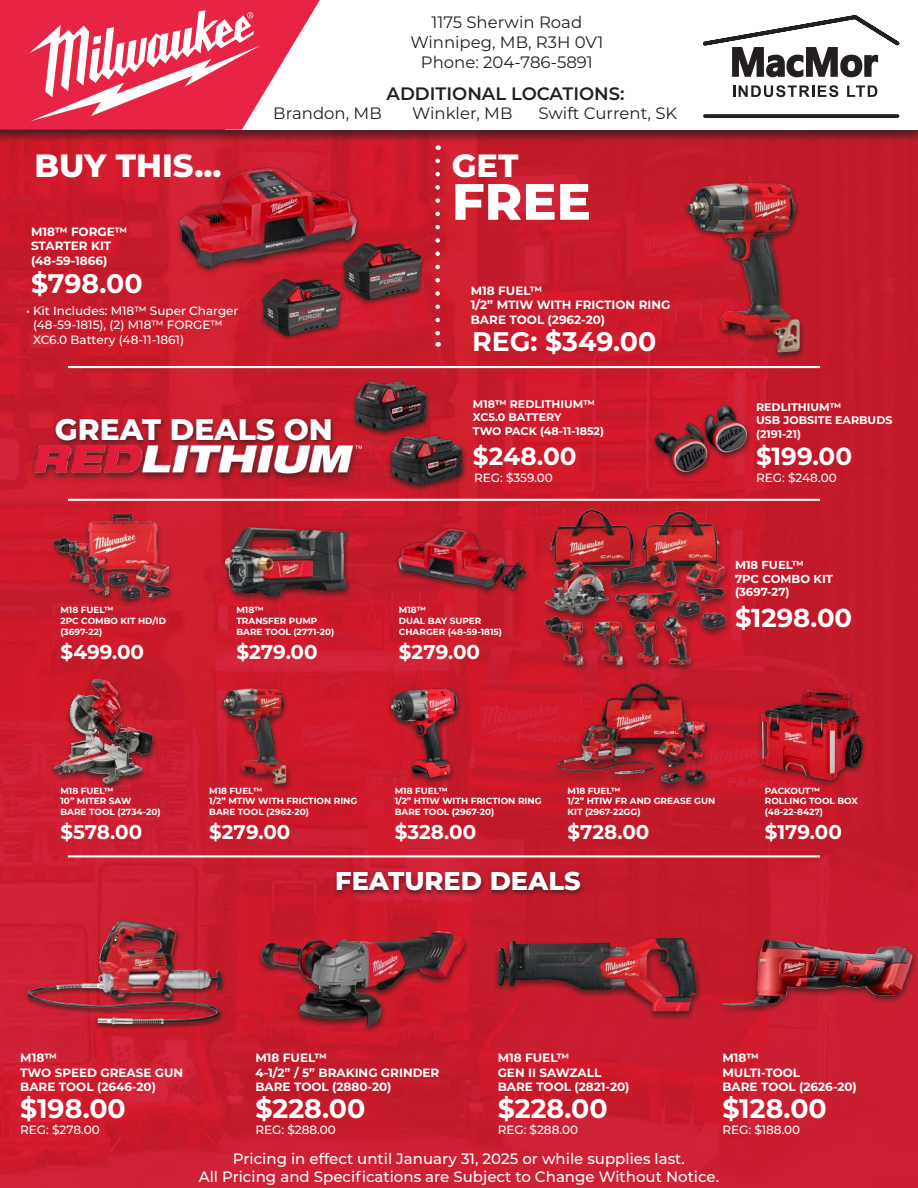
<style>
.page{position:relative;width:918px;height:1188px;background:#fff}
.page>*{position:absolute;margin:0;border:0;box-sizing:border-box;transform-origin:0 0}
.t1{font:800 51px "Montserrat";color:#fff}
.t2{font:800 32.1px "Montserrat";color:#fff}
.t3{font:800 29.7px "Montserrat";color:#fff}
.t4{font:700 26.85px "Montserrat";color:#fff}
.t5{font:700 25.95px "Montserrat";color:#fff}
.t6{font:800 25.8px "Montserrat";color:#fff}
.t7{font:700 24.75px "Montserrat";color:#fff}
.t8{font:700 19.95px "Montserrat";color:#fff}
.t9{font:600 18px "Montserrat";color:#241f1f}
.t10{font:16.5px/19.8px "Montserrat";color:#241f1f;text-align:center}
.t11{font:500 15px/18px "Montserrat";color:#fff;text-align:center}
.t12{font:700 12px/14.4px "Montserrat";color:#fff}
.t13{font:500 12px/14.4px "Montserrat";color:#fff}
.t14{font:700 11.55px/14px "Montserrat";color:#fff}
.t15{font:700 11.1px/13.2px "Montserrat";color:#fff}
.t16{font:700 8.85px/10.6px "Montserrat";color:#fff}
</style>
<div class="page">
<img style="left:0;top:263px;width:918px;height:925px">
<div style="left:0;top:0;width:918px;height:263px;background:#241f1f;opacity:.75"></div>
<div style="left:226px;top:0;width:692px;height:130px;background:#fff"></div>
<svg style="left:703px;top:15px;width:196px;height:103px"></svg>
<hr style="left:68px;top:366px;width:752px;height:2px;background:#fff">
<hr style="left:68px;top:855px;width:752px;height:2px;background:#fff">
<hr style="left:68px;top:499px;width:752px;height:2px;background:#fff">
<svg style="left:435px;top:161px;width:5px;height:186px"></svg>
<div style="left:351px;top:380px;width:117px;height:113px;background:#241f1f;opacity:.75"></div>
<img style="left:355px;top:382px;width:79px;height:56px">
<div style="left:493px;top:936px;width:210px;height:85px;background:#241f1f;opacity:.75"></div>
<img style="left:498px;top:938px;width:174px;height:48px">
<div style="left:651px;top:404px;width:102px;height:76px;background:#241f1f;opacity:.75"></div>
<img style="left:652px;top:403px;width:100px;height:73px">
<div style="left:718px;top:938px;width:200px;height:76px;background:#241f1f;opacity:.75"></div>
<img style="left:722px;top:940px;width:132px;height:66px">
<div style="left:682px;top:181px;width:124px;height:179px;background:#241f1f;opacity:.75"></div>
<img style="left:687px;top:183px;width:113px;height:169px">
<div style="left:24px;top:919px;width:202px;height:111px;background:#241f1f;opacity:.75"></div>
<img style="left:71px;top:921px;width:54px;height:63px">
<div style="left:175px;top:165px;width:188px;height:112px;background:#d3212e"></div>
<img style="left:176px;top:163px;width:183px;height:109px">
<div style="left:259px;top:277px;width:87px;height:65px;background:#241f1f;opacity:.75"></div>
<img style="left:262px;top:266px;width:81px;height:81px">
<div style="left:340px;top:242px;width:87px;height:65px;background:#241f1f;opacity:.75"></div>
<img style="left:343px;top:231px;width:80px;height:81px">
<div style="left:49px;top:512px;width:126px;height:95px;background:#241f1f;opacity:.75"></div>
<img style="left:54px;top:514px;width:115px;height:84px">
<div style="left:540px;top:508px;width:192px;height:167px;background:#241f1f;opacity:.75"></div>
<img style="left:540px;top:507px;width:190px;height:159px">
<div style="left:50px;top:677px;width:109px;height:115px;background:#241f1f;opacity:.75"></div>
<img style="left:70px;top:679px;width:33px;height:52px">
<div style="left:220px;top:525px;width:133px;height:79px;background:#241f1f;opacity:.75"></div>
<img style="left:225px;top:527px;width:122px;height:69px">
<div style="left:218px;top:686px;width:74px;height:106px;background:#241f1f;opacity:.75"></div>
<img style="left:223px;top:688px;width:63px;height:96px">
<div style="left:550px;top:680px;width:164px;height:116px;background:#241f1f;opacity:.75"></div>
<img style="left:551px;top:678px;width:158px;height:112px">
<div style="left:386px;top:686px;width:78px;height:100px;background:#241f1f;opacity:.75"></div>
<img style="left:378px;top:686px;width:93px;height:94px">
<div style="left:756px;top:688px;width:112px;height:101px;background:#241f1f;opacity:.75"></div>
<img style="left:759px;top:688px;width:105px;height:95px">
<div style="left:394px;top:526px;width:138px;height:71px;background:#241f1f;opacity:.75"></div>
<img style="left:395px;top:525px;width:134px;height:67px">
<svg style="left:0;top:0;width:320px;height:130px"></svg>
<div style="left:52px;top:416px;width:284px;height:32px;background:#241f1f;opacity:.75"></div>
<div style="left:333px;top:869px;width:252px;height:28px;background:#241f1f;opacity:.75"></div>
<div style="left:29px;top:442px;width:340px;height:41px;background:#c81d2d"></div>
<img style="left:32px;top:437px;width:330px;height:44px">
<div style="left:257px;top:929px;width:214px;height:105px;background:#241f1f;opacity:.75"></div>
<img style="left:261px;top:931px;width:174px;height:95px">
<h3 class="t10" style="left:410px;top:12px;width:194px">1175 Sherwin Road<br>Winnipeg, MB, R3H 0V1<br>Phone: 204-786-5891</h3>
<h3 class="t9" style="left:387px;top:81px;width:239px">ADDITIONAL LOCATIONS:</h3>
<h3 class="t10" style="left:273px;top:103px;width:110px">Brandon, MB</h3>
<h3 class="t10" style="left:412px;top:103px;width:102px">Winkler, MB</h3>
<h3 class="t10" style="left:538px;top:103px;width:140px">Swift Current, SK</h3>
<h2 class="t2" style="left:35px;top:142px;width:189px">BUY THIS...</h2>
<h2 class="t2" style="left:452px;top:142px;width:68px">GET</h2>
<h1 class="t1" style="left:452px;top:164px;width:141px">FREE</h1>
<h3 class="t12" style="left:31px;top:224px;width:98px">M18™ FORGE™<br>STARTER KIT (48-59-1866)</h3>
<h3 class="t4" style="left:31px;top:264px;width:113px">$798.00</h3>
<h3 class="t13" style="left:33px;top:303px;width:207px;text-indent:-7px">• Kit Includes: M18™ Super Charger (48-59-1815), (2) M18™ FORGE™<br>XC6.0 Battery (48-11-1861)</h3>
<h3 class="t3" style="left:55px;top:407px;width:279px">GREAT DEALS ON</h3>
<p class="t16" style="left:60px;top:604px;width:107px">M18 FUEL™<br>2PC COMBO KIT HD/ID (3697-22)</p>
<h3 class="t8" style="left:60px;top:637px;width:85px">$499.00</h3>
<p class="t16" style="left:236px;top:604px;width:99px">M18™<br>TRANSFER PUMP<br>BARE TOOL (2771-20)</p>
<h3 class="t8" style="left:236px;top:637px;width:83px">$279.00</h3>
<h3 class="t12" style="left:471px;top:283px;width:201px">M18 FUEL™<br>1/2” MTIW WITH FRICTION RING<br>BARE TOOL (2962-20)</h3>
<h3 class="t4" style="left:472px;top:322px;width:186px">REG: $349.00</h3>
<p class="t15" style="left:473px;top:397px;width:133px">M18™ REDLITHIUM™<br>XC5.0 BATTERY<br>TWO PACK (48-11-1852)</p>
<h3 class="t7" style="left:473px;top:438px;width:105px">$248.00</h3>
<p class="t15" style="left:756px;top:400px;width:138px">REDLITHIUM™<br>USB JOBSITE EARBUDS (2191-21)</p>
<h3 class="t7" style="left:756px;top:438px;width:98px">$199.00</h3>
<h3 class="t13" style="left:474px;top:470px;width:80px">REG: $359.00</h3>
<h3 class="t13" style="left:756px;top:470px;width:82px">REG: $248.00</h3>
<p class="t16" style="left:399px;top:604px;width:105px">M18™<br>DUAL BAY SUPER<br>CHARGER (48-59-1815)</p>
<h3 class="t8" style="left:399px;top:637px;width:83px">$279.00</h3>
<h3 class="t14" style="left:735px;top:557px;width:99px">M18 FUEL™<br>7PC COMBO KIT (3697-27)</h3>
<h3 class="t5" style="left:735px;top:599px;width:119px">$1298.00</h3>
<p class="t16" style="left:60px;top:785px;width:102px">M18 FUEL™<br>10” MITER SAW<br>BARE TOOL (2734-20)</p>
<h3 class="t8" style="left:60px;top:818px;width:83px">$578.00</h3>
<p class="t16" style="left:209px;top:785px;width:150px">M18 FUEL™<br>1/2” MTIW WITH FRICTION RING<br>BARE TOOL (2962-20)</p>
<h3 class="t8" style="left:209px;top:818px;width:83px">$279.00</h3>
<p class="t16" style="left:395px;top:785px;width:148px">M18 FUEL™<br>1/2” HTIW WITH FRICTION RING<br>BARE TOOL (2967-20)</p>
<h3 class="t8" style="left:395px;top:818px;width:83px">$328.00</h3>
<p class="t16" style="left:567px;top:785px;width:149px">M18 FUEL™<br>1/2” HTIW FR AND GREASE GUN<br>KIT (2967-22GG)</p>
<h3 class="t8" style="left:567px;top:818px;width:83px">$728.00</h3>
<p class="t16" style="left:765px;top:785px;width:95px">PACKOUT™<br>ROLLING TOOL BOX (48-22-8427)</p>
<h3 class="t8" style="left:765px;top:818px;width:79px">$179.00</h3>
<h3 class="t12" style="left:20px;top:1050px;width:165px">M18™<br>TWO SPEED GREASE GUN<br>BARE TOOL (2646-20)</h3>
<h3 class="t4" style="left:20px;top:1089px;width:107px">$198.00</h3>
<h3 class="t6" style="left:335px;top:862px;width:247px">FEATURED DEALS</h3>
<h3 class="t12" style="left:255px;top:1050px;width:186px">M18 FUEL™<br>4-1/2” / 5” BRAKING GRINDER<br>BARE TOOL (2880-20)</h3>
<h3 class="t12" style="left:722px;top:1050px;width:136px">M18™<br>MULTI-TOOL<br>BARE TOOL (2626-20)</h3>
<h3 class="t12" style="left:498px;top:1050px;width:133px">M18 FUEL™<br>GEN II SAWZALL<br>BARE TOOL (2821-20)</h3>
<h3 class="t4" style="left:255px;top:1089px;width:111px">$228.00</h3>
<h3 class="t4" style="left:498px;top:1089px;width:111px">$228.00</h3>
<h3 class="t4" style="left:722px;top:1089px;width:106px">$128.00</h3>
<h3 class="t13" style="left:20px;top:1122px;width:81px">REG: $278.00</h3>
<h3 class="t13" style="left:255px;top:1122px;width:82px">REG: $288.00</h3>
<h3 class="t13" style="left:498px;top:1122px;width:82px">REG: $288.00</h3>
<h3 class="t13" style="left:722px;top:1122px;width:79px">REG: $188.00</h3>
<h3 class="t11" style="left:199px;top:1149px;width:522px">Pricing in effect until January 31, 2025 or while supplies last.<br>All Pricing and Specifications are Subject to Change Without Notice.</h3>
</div>
